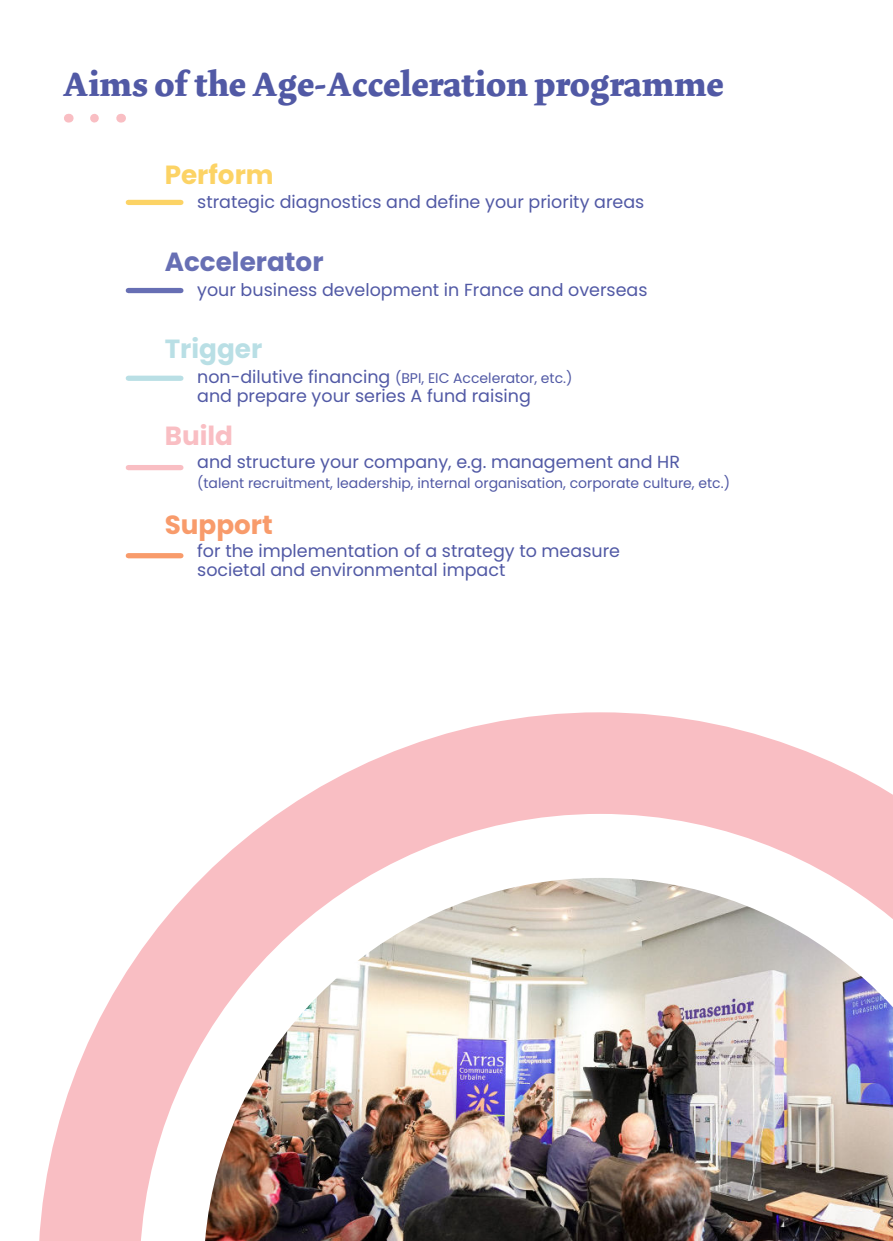
<style>
.page{position:relative;width:893px;height:1241px;background:#fff}
.page>*{position:absolute;margin:0;border:0;box-sizing:border-box;transform-origin:0 0}
.t1{font:700 35px "Dolly";color:#5159a5}
.t2{font:700 26.25px "Poppins";color:#676fb4}
.t3{font:700 26.25px "Poppins";color:#fcd365}
.t4{font:700 26.25px "Poppins";color:#b9dfe5}
.t5{font:700 26.25px "Poppins";color:#f89b6b}
.t6{font:700 26.25px "Poppins";color:#f9bec3}
.t7{font:17.5px/19.2px "Poppins";color:#5159a5}
.t8{font:14px "Poppins";color:#5159a5}
.s1{font-size:17.5px}
</style>
<div class="page">
<svg style="left:94px;top:114px;width:5px;height:8px"></svg>
<div style="left:128px;top:200px;width:53px;height:5px;background:#fcd365"></div>
<div style="left:128px;top:288px;width:53px;height:5px;background:#676fb4"></div>
<div style="left:128px;top:375px;width:53px;height:6px;background:#b9dfe5"></div>
<div style="left:128px;top:465px;width:53px;height:5px;background:#f9bec3"></div>
<div style="left:128px;top:553px;width:53px;height:5px;background:#f89b6b"></div>
<img style="left:39px;top:712px;width:854px;height:528px">
<h1 class="t1" style="left:63px;top:69px;width:662px">Aims of the Age-Acceleration programme</h1>
<h2 class="t3" style="left:165px;top:159px;width:110px">Perform</h2>
<p class="t7" style="left:197px;top:193px;width:449px">strategic diagnostics and define your priority areas</p>
<h2 class="t2" style="left:165px;top:246px;width:160px">Accelerator</h2>
<p class="t7" style="left:197px;top:281px;width:452px">your business development in France and overseas</p>
<h2 class="t4" style="left:165px;top:333px;width:99px">Trigger</h2>
<p class="t8" style="left:197px;top:369px;width:377px"><span class="s1">non-dilutive financing</span> (BPI, EIC Accelerator, etc.)</p>
<p class="t7" style="left:197px;top:386px;width:335px">and prepare your series A fund raising</p>
<h2 class="t6" style="left:165px;top:419px;width:70px">Build</h2>
<p class="t7" style="left:197px;top:453px;width:484px">and structure your company, e.g. management and HR</p>
<p class="t8" style="left:197px;top:474px;width:534px">(talent recruitment, leadership, internal organisation, corporate culture, etc.)</p>
<h2 class="t5" style="left:165px;top:509px;width:110px">Support</h2>
<p class="t7" style="left:197px;top:541px;width:424px">for the implementation of a strategy to measure societal and environmental impact</p>
</div>
